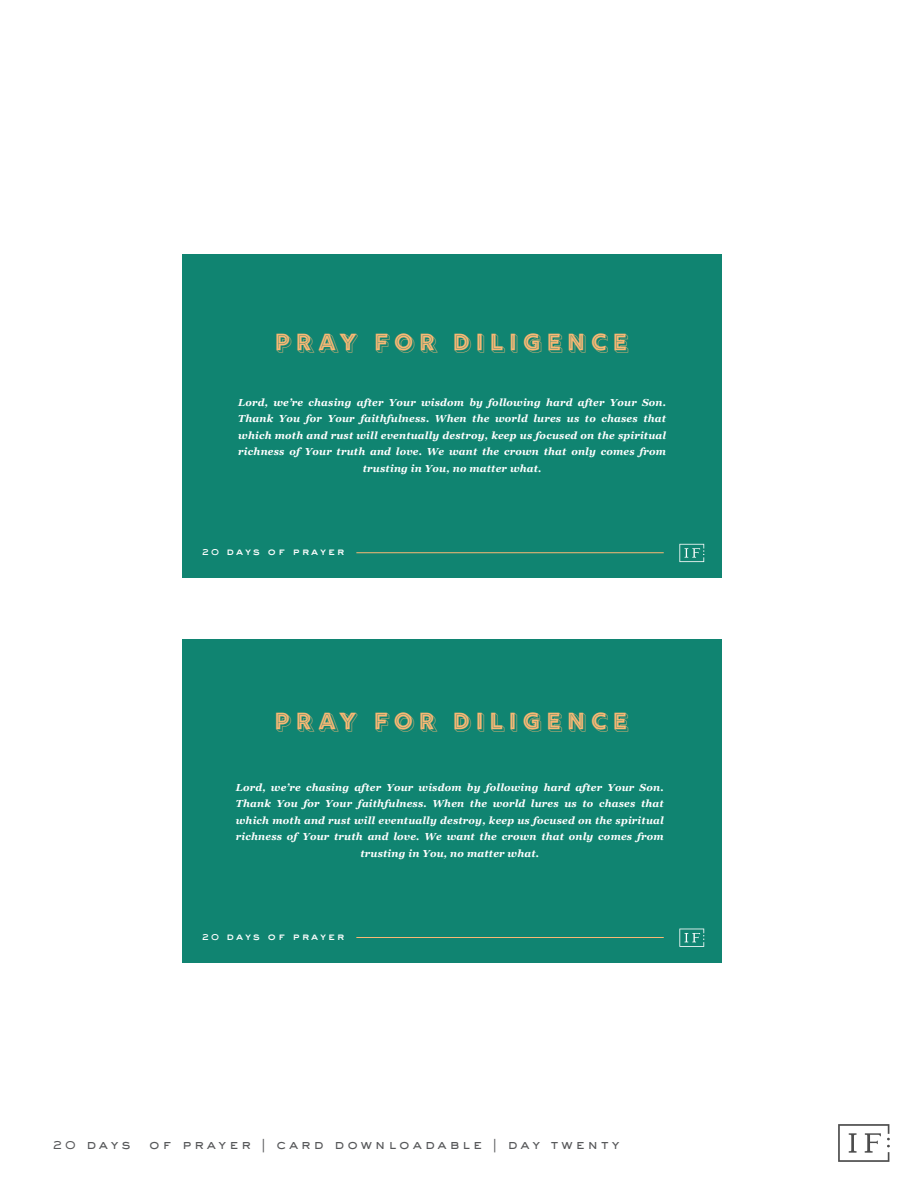
<style>
.page{position:relative;width:918px;height:1188px;background:#fff}
.page>*{position:absolute;margin:0;border:0;box-sizing:border-box;transform-origin:0 0}
.t1{font:25.5px "Rig Bold Inline Extrude";letter-spacing:.2em;color:#fab874}
.t2{font:500 13.5px "Sackers Gothic Std";letter-spacing:.2em;color:#57585a}
.t3{font:800 10.5px "Sackers Gothic Std";letter-spacing:.17em;color:#fff}
.t4{font:italic 700 10.2px/16.5px "Georgia";letter-spacing:.02em;color:#fff;text-align:center}
.s1{font-size:9px}
.s2{font-size:12px}
</style>
<div class="page">
<svg style="left:838px;top:1124px;width:52px;height:38px"></svg>
<div style="left:182px;top:254px;width:540px;height:324px;background:#108471"></div>
<div style="left:182px;top:639px;width:540px;height:324px;background:#108471"></div>
<svg style="left:679px;top:544px;width:25px;height:18px"></svg>
<svg style="left:679px;top:929px;width:25px;height:18px"></svg>
<hr style="left:356px;top:552px;width:308px;height:1px;background:#fab874">
<hr style="left:356px;top:937px;width:308px;height:1px;background:#fab874">
<p class="t1" style="left:275px;top:328px;width:355px">PRAY FOR DILIGENCE</p>
<p class="t4" style="left:238px;top:393px;width:429px">Lord, we’re chasing after Your wisdom by following hard after Your Son.<br>Thank You for Your faithfulness. When the world lures us to chases that which moth and rust will eventually destroy, keep us focused on the spiritual richness of Your truth and love. We want the crown that only comes from trusting in You, no matter what.</p>
<p class="t3" style="left:202px;top:544px;width:144px"><span class="s1">20</span> days of prayer</p>
<p class="t1" style="left:275px;top:706px;width:355px">PRAY FOR DILIGENCE</p>
<p class="t4" style="left:236px;top:778px;width:429px">Lord, we’re chasing after Your wisdom by following hard after Your Son.<br>Thank You for Your faithfulness. When the world lures us to chases that which moth and rust will eventually destroy, keep us focused on the spiritual richness of Your truth and love. We want the crown that only comes from trusting in You, no matter what.</p>
<p class="t3" style="left:202px;top:929px;width:144px"><span class="s1">20</span> days of prayer</p>
<p class="t2" style="left:52px;top:1135px;width:80px"><span class="s2">20</span> days</p>
<p class="t2" style="left:149px;top:1135px;width:472px">of prayer | card downloadable | day twenty</p>
</div>
